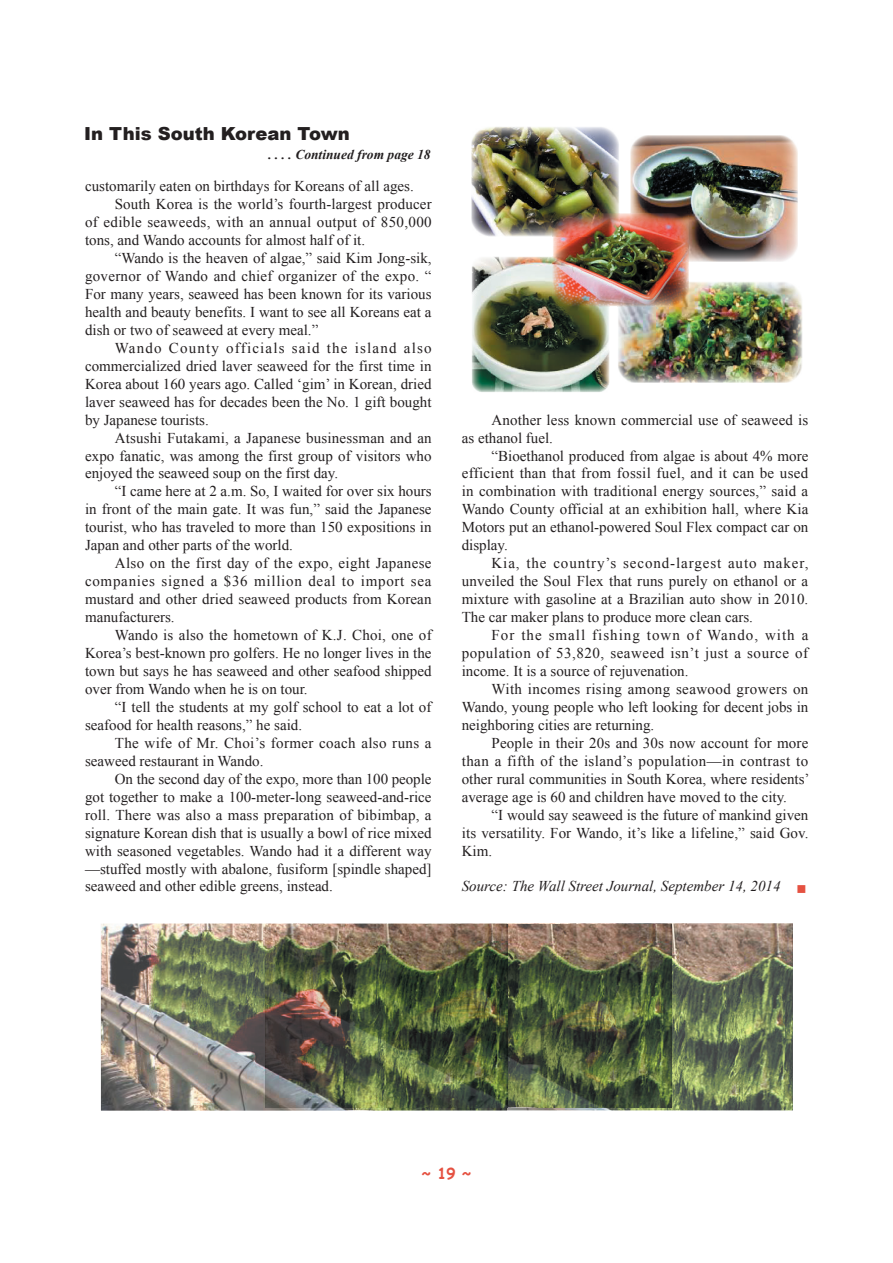
<style>
.page{position:relative;width:893px;height:1263px;background:#fff}
.page>*{position:absolute;margin:0;border:0;box-sizing:border-box;transform-origin:0 0}
.t1{font:900 18px "Arial";color:#231f20}
.t2{font:15px/18px "Times New Roman";color:#231f20;text-align:justify}
.t3{font:15px "Times New Roman";letter-spacing:.02em;color:#231f20}
.t4{font:15px "Times New Roman";letter-spacing:.025em;color:#231f20}
.t5{font:italic 15px "Times New Roman";color:#231f20}
.t6{font:15px "Times New Roman";letter-spacing:.05em;color:#231f20}
.t7{font:15px "Times New Roman";letter-spacing:.08em;color:#231f20}
.t8{font:700 15px "Comic Sans MS";color:#e55141}
.t9{font:italic 700 13.5px "Times New Roman";color:#231f20}
.t10{font:13.5px "Wingdings";color:#e55141}
</style>
<div class="page">
<img style="left:507px;top:923px;width:286px;height:187px">
<img style="left:507px;top:924px;width:164px;height:184px">
<img style="left:101px;top:923px;width:406px;height:188px">
<img style="left:387px;top:923px;width:120px;height:187px">
<img style="left:472px;top:257px;width:137px;height:135px">
<img style="left:630px;top:135px;width:168px;height:127px">
<img style="left:618px;top:282px;width:184px;height:101px">
<img style="left:471px;top:127px;width:148px;height:110px">
<img style="left:553px;top:213px;width:136px;height:93px">
<img style="left:553px;top:257px;width:56px;height:49px">
<img style="left:630px;top:213px;width:59px;height:49px">
<img style="left:618px;top:282px;width:71px;height:24px">
<img style="left:553px;top:213px;width:66px;height:24px">
<p class="t1" style="left:84px;top:121px;width:267px">In This South Korean Town</p>
<p class="t9" style="left:268px;top:145px;width:164px">. . . . Continued from page 18</p>
<p class="t2" style="left:85px;top:177px;width:330px">customarily eaten on birthdays for Koreans of all ages.</p>
<p class="t2" style="left:115px;top:195px;width:318px">South Korea is the world’s fourth-largest producer</p>
<p class="t3" style="left:85px;top:212px;width:348px">of edible seaweeds, with an annual output of 850,000</p>
<p class="t2" style="left:85px;top:231px;width:282px">tons, and Wando accounts for almost half of it.</p>
<p class="t2" style="left:115px;top:249px;width:318px">“Wando is the heaven of algae,” said Kim Jong-sik,</p>
<p class="t3" style="left:85px;top:266px;width:348px">governor of Wando and chief organizer of the expo. “</p>
<p class="t2" style="left:85px;top:285px;width:348px">For many years, seaweed has been known for its various</p>
<p class="t2" style="left:85px;top:303px;width:348px">health and beauty benefits. I want to see all Koreans eat a</p>
<p class="t2" style="left:85px;top:321px;width:235px">dish or two of seaweed at every meal.”</p>
<p class="t7" style="left:115px;top:338px;width:318px">Wando County officials said the island also</p>
<p class="t2" style="left:85px;top:356px;width:348px">commercialized dried laver seaweed for the first time in</p>
<p class="t2" style="left:85px;top:374px;width:348px">Korea about 160 years ago. Called ‘gim’ in Korean, dried</p>
<p class="t2" style="left:85px;top:392px;width:348px">laver seaweed has for decades been the No. 1 gift bought</p>
<p class="t2" style="left:85px;top:410px;width:125px">by Japanese tourists.</p>
<p class="t2" style="left:115px;top:428px;width:318px">Atsushi Futakami, a Japanese businessman and an</p>
<p class="t2" style="left:85px;top:446px;width:348px">expo fanatic, was among the first group of visitors who</p>
<p class="t2" style="left:85px;top:464px;width:255px">enjoyed the seaweed soup on the first day.</p>
<p class="t2" style="left:115px;top:482px;width:318px">“I came here at 2 a.m. So, I waited for over six hours</p>
<p class="t2" style="left:85px;top:500px;width:348px">in front of the main gate. It was fun,” said the Japanese</p>
<p class="t2" style="left:85px;top:518px;width:348px">tourist, who has traveled to more than 150 expositions in</p>
<p class="t2" style="left:85px;top:536px;width:209px">Japan and other parts of the world.</p>
<p class="t4" style="left:115px;top:553px;width:318px">Also on the first day of the expo, eight Japanese</p>
<p class="t6" style="left:85px;top:571px;width:348px">companies signed a $36 million deal to import sea</p>
<p class="t2" style="left:85px;top:590px;width:348px">mustard and other dried seaweed products from Korean</p>
<p class="t2" style="left:85px;top:608px;width:91px">manufacturers.</p>
<p class="t2" style="left:115px;top:626px;width:318px">Wando is also the hometown of K.J. Choi, one of</p>
<p class="t2" style="left:85px;top:644px;width:348px">Korea’s best-known pro golfers. He no longer lives in the</p>
<p class="t2" style="left:85px;top:662px;width:348px">town but says he has seaweed and other seafood shipped</p>
<p class="t2" style="left:85px;top:680px;width:224px">over from Wando when he is on tour.</p>
<p class="t2" style="left:115px;top:698px;width:318px">“I tell the students at my golf school to eat a lot of</p>
<p class="t2" style="left:85px;top:716px;width:219px">seafood for health reasons,” he said.</p>
<p class="t4" style="left:115px;top:733px;width:318px">The wife of Mr. Choi’s former coach also runs a</p>
<p class="t2" style="left:85px;top:751px;width:180px">seaweed restaurant in Wando.</p>
<p class="t2" style="left:115px;top:769px;width:318px">On the second day of the expo, more than 100 people</p>
<p class="t2" style="left:85px;top:787px;width:348px">got together to make a 100-meter-long seaweed-and-rice</p>
<p class="t2" style="left:85px;top:805px;width:348px">roll. There was also a mass preparation of bibimbap, a</p>
<p class="t2" style="left:85px;top:823px;width:348px">signature Korean dish that is usually a bowl of rice mixed</p>
<p class="t2" style="left:85px;top:841px;width:348px">with seasoned vegetables. Wando had it a different way</p>
<p class="t2" style="left:85px;top:859px;width:348px">—stuffed mostly with abalone, fusiform [spindle shaped]</p>
<p class="t2" style="left:85px;top:877px;width:249px">seaweed and other edible greens, instead.</p>
<p class="t2" style="left:462px;top:410px;width:348px;text-indent:30px">Another less known commercial use of seaweed is as ethanol fuel.</p>
<p class="t2" style="left:462px;top:446px;width:348px;text-indent:30px">“Bioethanol produced from algae is about 4% more efficient than that from fossil fuel, and it can be used in combination with traditional energy sources,” said a Wando County official at an exhibition hall, where Kia Motors put an ethanol-powered Soul Flex compact car on display.</p>
<p class="t2" style="left:462px;top:554px;width:348px;text-indent:30px">Kia, the country’s second-largest auto maker, unveiled the Soul Flex that runs purely on ethanol or a mixture with gasoline at a Brazilian auto show in 2010.<br>The car maker plans to produce more clean cars.</p>
<p class="t2" style="left:462px;top:626px;width:348px;text-indent:30px">For the small fishing town of Wando, with a population of 53,820, seaweed isn’t just a source of income. It is a source of rejuvenation.</p>
<p class="t2" style="left:462px;top:680px;width:348px;text-indent:30px">With incomes rising among seawood growers on Wando, young people who left looking for decent jobs in neighboring cities are returning.</p>
<p class="t2" style="left:462px;top:733px;width:349px;text-indent:30px">People in their 20s and 30s now account for more than a fifth of the island’s population—in contrast to other rural communities in South Korea, where residents’ average age is 60 and children have moved to the city.</p>
<p class="t2" style="left:462px;top:805px;width:348px;text-indent:30px">“I would say seaweed is the future of mankind given its versatility. For Wando, it’s like a lifeline,” said Gov.<br>Kim.</p>
<p class="t5" style="left:462px;top:876px;width:320px">Source: The Wall Street Journal, September 14, 2014</p>
<p class="t10" style="left:797px;top:881px;width:12px">■</p>
<p class="t8" style="left:422px;top:1163px;width:51px">~ 19 ~</p>
</div>
